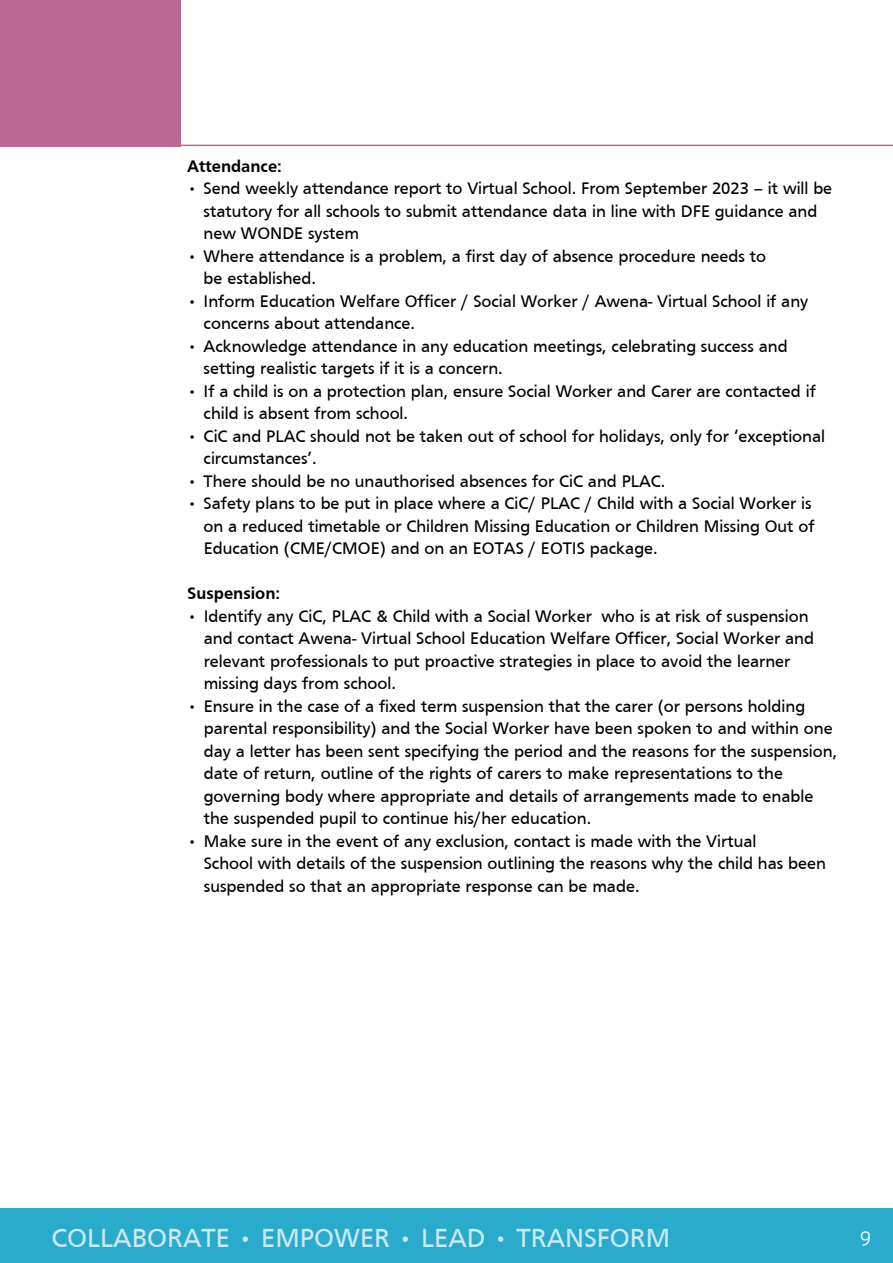
<style>
.page{position:relative;width:893px;height:1263px;background:#fff}
.page>*{position:absolute;margin:0;border:0;box-sizing:border-box;transform-origin:0 0}
.t1{font:27px "Frutiger";color:#caeaf2}
.t2{font:300 19.5px "Aller";color:#fff}
.t3{font:17.25px/22.5px "Frutiger";color:#000}
.t4{font:700 17.25px "Frutiger";color:#000}
</style>
<div class="page">
<div style="left:0;top:1209px;width:893px;height:54px;background:#2babcc"></div>
<hr style="left:181px;top:145px;width:712px;height:1px;background:#bb6992">
<div style="left:0;top:0;width:180px;height:147px;background:#bb6992"></div>
<p class="t4" style="left:187px;top:156px;width:96px">Attendance:</p>
<p class="t3" style="left:204px;top:177px;width:630px;text-indent:-17px">• Send weekly attendance report to Virtual School. From September 2023 – it will be statutory for all schools to submit attendance data in line with DFE guidance and new WONDE system</p>
<p class="t3" style="left:204px;top:245px;width:564px;text-indent:-17px">• Where attendance is a problem, a first day of absence procedure needs to be established.</p>
<p class="t3" style="left:204px;top:290px;width:606px;text-indent:-17px">• Inform Education Welfare Officer / Social Worker / Awena- Virtual School if any concerns about attendance.</p>
<p class="t3" style="left:204px;top:335px;width:586px;text-indent:-17px">• Acknowledge attendance in any education meetings, celebrating success and setting realistic targets if it is a concern.</p>
<p class="t3" style="left:204px;top:380px;width:614px;text-indent:-17px">• If a child is on a protection plan, ensure Social Worker and Carer are contacted if child is absent from school.</p>
<p class="t3" style="left:204px;top:425px;width:623px;text-indent:-17px">• CiC and PLAC should not be taken out of school for holidays, only for ‘exceptional circumstances’.</p>
<p class="t3" style="left:187px;top:470px;width:480px">• There should be no unauthorised absences for CiC and PLAC.</p>
<p class="t3" style="left:204px;top:492px;width:612px;text-indent:-17px">• Safety plans to be put in place where a CiC/ PLAC / Child with a Social Worker is on a reduced timetable or Children Missing Education or Children Missing Out of<br>Education (CME/CMOE) and on an EOTAS / EOTIS package.</p>
<p class="t4" style="left:187px;top:584px;width:94px">Suspension:</p>
<p class="t3" style="left:204px;top:605px;width:612px;text-indent:-17px">• Identify any CiC, PLAC &amp; Child with a Social Worker who is at risk of suspension and contact Awena- Virtual School Education Welfare Officer, Social Worker and relevant professionals to put proactive strategies in place to avoid the learner missing days from school.</p>
<p class="t3" style="left:204px;top:695px;width:635px;text-indent:-17px">• Ensure in the case of a fixed term suspension that the carer (or persons holding parental responsibility) and the Social Worker have been spoken to and within one day a letter has been sent specifying the period and the reasons for the suspension, date of return, outline of the rights of carers to make representations to the governing body where appropriate and details of arrangements made to enable the suspended pupil to continue his/her education.</p>
<p class="t3" style="left:204px;top:830px;width:624px;text-indent:-17px">• Make sure in the event of any exclusion, contact is made with the Virtual<br>School with details of the suspension outlining the reasons why the child has been suspended so that an appropriate response can be made.</p>
<h1 class="t1" style="left:52px;top:1222px;width:620px">COLLABORATE • EMPOWER • LEAD • TRANSFORM</h1>
<p class="t2" style="left:860px;top:1225px;width:13px">9</p>
</div>
